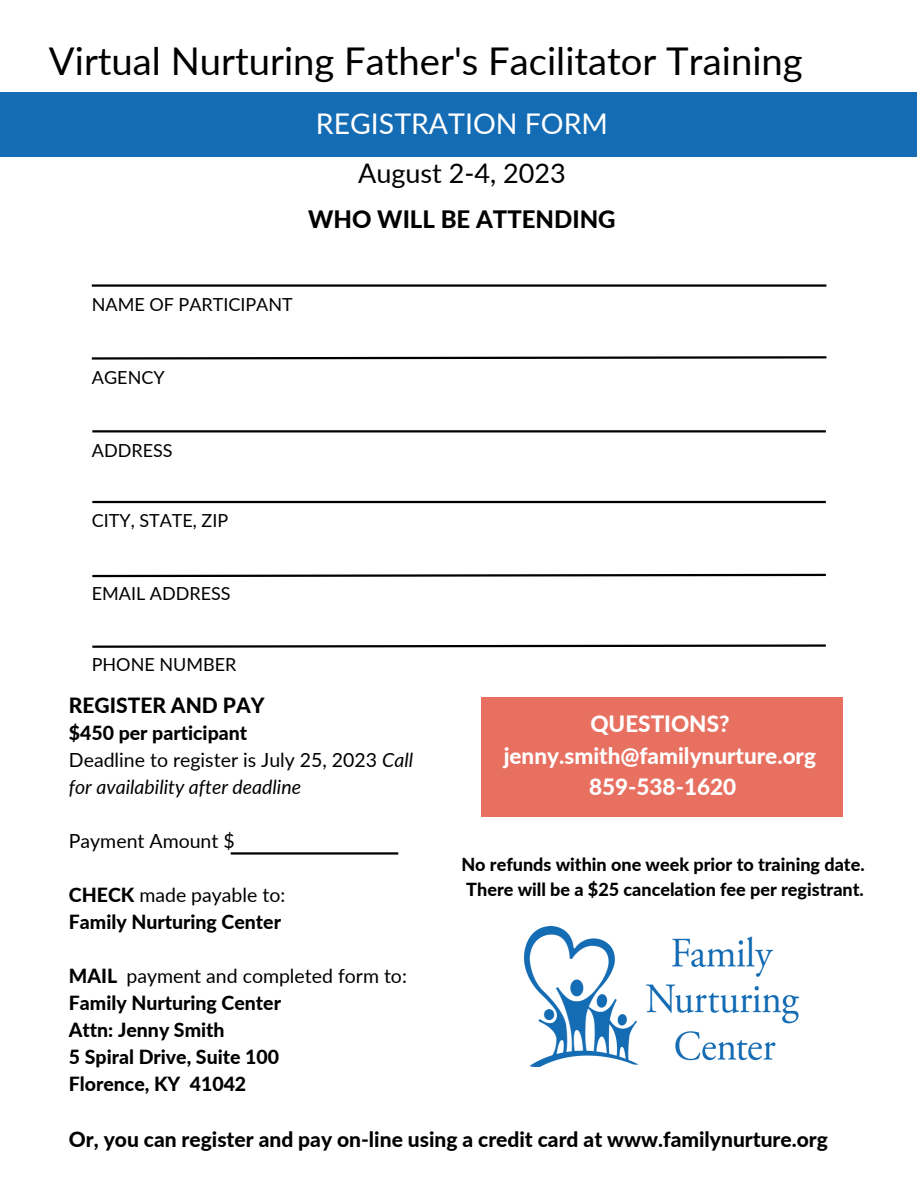
<style>
.page{position:relative;width:918px;height:1188px;background:#fff}
.page>*{position:absolute;margin:0;border:0;box-sizing:border-box;transform-origin:0 0}
.t1{font:38.25px "Lato";color:#000}
.t2{font:28.5px "Lato";color:#fff}
.t3{font:27px "Lato";color:#000}
.t4{font:800 24px "Lato";color:#000}
.t5{font:800 22.5px/31.5px "Lato";color:#fff;text-align:center}
.t6{font:800 21px "Lato";color:#000}
.t7{font:800 19.5px/27px "Lato";color:#000}
.t8{font:italic 19.5px/26.8px "Lato";color:#000}
.t9{font:19.5px "Lato";color:#000}
.t10{font:800 18px/24.8px "Lato";color:#000}
.t11{font:18px "Lato";color:#000}
.s1{font-weight:800;font-style:normal}
.s2{font-style:normal}
.s3{font-weight:400}
</style>
<div class="page">
<div style="left:0;top:92px;width:917px;height:64px;background:#146cb4"></div>
<div style="left:481px;top:697px;width:361px;height:120px;background:#e87061"></div>
<svg style="left:91px;top:356px;width:736px;height:4px"></svg>
<hr style="left:92px;top:430px;width:734px;height:2px;background:#000">
<hr style="left:92px;top:501px;width:734px;height:2px;background:#000">
<svg style="left:92px;top:573px;width:734px;height:5px"></svg>
<svg style="left:92px;top:644px;width:734px;height:4px"></svg>
<hr style="left:92px;top:284px;width:734px;height:3px;background:#000">
<hr style="left:231px;top:852px;width:167px;height:3px;background:#000">
<img style="left:525px;top:927px;width:273px;height:139px">
<h1 class="t1" style="left:49px;top:37px;width:755px">Virtual Nurturing Father's Facilitator Training</h1>
<h2 class="t2" style="left:316px;top:106px;width:294px">REGISTRATION FORM</h2>
<h3 class="t3" style="left:358px;top:154px;width:209px">August 2-4, 2023</h3>
<p class="t4" style="left:308px;top:204px;width:309px">WHO WILL BE ATTENDING</p>
<p class="t11" style="left:92px;top:293px;width:203px">NAME OF PARTICIPANT</p>
<p class="t11" style="left:92px;top:366px;width:74px">AGENCY</p>
<p class="t11" style="left:92px;top:439px;width:82px">ADDRESS</p>
<p class="t11" style="left:92px;top:509px;width:138px">CITY, STATE, ZIP</p>
<p class="t11" style="left:92px;top:582px;width:140px">EMAIL ADDRESS</p>
<p class="t11" style="left:92px;top:653px;width:146px">PHONE NUMBER</p>
<p class="t6" style="left:69px;top:692px;width:197px">REGISTER AND PAY</p>
<p class="t8" style="left:69px;top:719px;width:346px"><span class="s1">$450 per participant<br></span><span class="s2">Deadline to register is July 25, 2023</span> Call for availability after deadline</p>
<p class="t9" style="left:69px;top:829px;width:167px">Payment Amount $</p>
<p class="t7" style="left:69px;top:881px;width:218px">CHECK <span class="s3">made payable to:<br></span>Family Nurturing Center</p>
<p class="t7" style="left:69px;top:962px;width:340px">MAIL <span class="s3">payment and completed form to:<br></span>Family Nurturing Center<br>Attn: Jenny Smith<br>5 Spiral Drive, Suite 100<br>Florence, KY 41042</p>
<p class="t6" style="left:69px;top:1127px;width:760px">Or, you can register and pay on-line using a credit card at www.familynurture.org</p>
<p class="t5" style="left:504px;top:708px;width:314px">QUESTIONS? jenny.smith@familynurture.org<br>859-538-1620</p>
<p class="t10" style="left:461px;top:851px;width:405px">No refunds within one week prior to training date.<br>There will be a $25 cancelation fee per registrant.</p>
</div>
